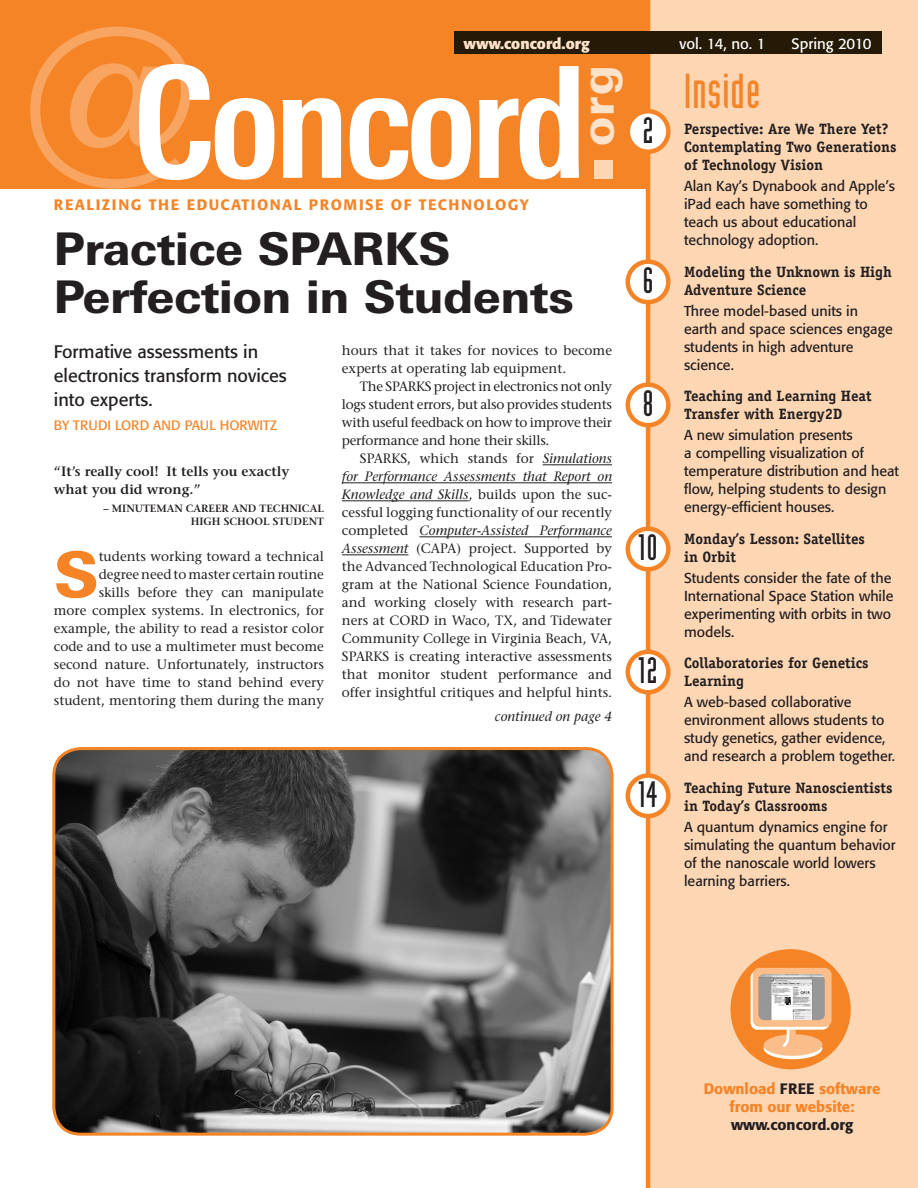
<style>
.page{position:relative;width:918px;height:1188px;background:#fff}
.page>*{position:absolute;margin:0;border:0;box-sizing:border-box;transform-origin:0 0}
.t1{font:700 condensed 154.5px "Linotype Univers";letter-spacing:-.035em;color:#fff}
.t2{font:800 63.3px "Linotype Univers Basic";color:#f58427}
.t3{font:48px "Industria Solid";letter-spacing:.025em;color:#f58427}
.t4{font:800 45px/48px "Linotype Univers Basic";color:#231f20}
.t5{font:800 45px "Linotype Univers Basic";color:#fee2ca}
.t6{font:36px "Industria Solid";color:#231f20}
.t7{font:18px/24px "Formata";color:#231f20}
.t8{font:700 15px/18px "Officina Serif";color:#231f20}
.t9{font:500 15px "Formata";letter-spacing:.1em;color:#f58427}
.t10{font:500 15px/18px "Formata";color:#f58427;text-align:center}
.t11{font:15px "Formata";letter-spacing:-.02em;color:#fff}
.t12{font:700 15px "Formata";color:#fee2ca}
.t13{font:500 15px "Formata";color:#231f20}
.t14{font:14.25px/18px "Formata";color:#231f20}
.t15{font:13.5px/18px "Stone Serif";color:#231f20;text-align:justify}
.t16{font:600 13.5px/18px "Stone Serif";color:#231f20}
.t17{font:13.5px "Formata";color:#f58427}
.t18{font:italic 13.5px "Stone Serif";color:#231f20}
.t19{font:600 10.5px/13.5px "Stone Serif";color:#231f20;text-align:right}
.s1{font-family:"Linotype Univers Basic";font-weight:400;font-stretch:normal;font-size:216px;color:#f9a562}
.s2{font-style:italic}
.s3{color:#231f20}
</style>
<div class="page">
<div style="left:0;top:0;width:918px;height:189px;background:#f58427"></div>
<div style="left:646px;top:0;width:272px;height:1188px;background:#fdd6b4"></div>
<div style="left:454px;top:31px;width:428px;height:23px;background:#251a05"></div>
<div style="left:594px;top:161px;width:18px;height:18px;background:#fdd6b4"></div>
<hr style="left:543px;top:464px;width:69px;height:1px;background:#231f20">
<hr style="left:342px;top:482px;width:270px;height:1px;background:#231f20">
<hr style="left:342px;top:500px;width:127px;height:1px;background:#231f20">
<hr style="left:419px;top:536px;width:193px;height:1px;background:#231f20">
<hr style="left:342px;top:554px;width:66px;height:1px;background:#231f20">
<svg style="left:628px;top:111px;width:40px;height:41px"></svg>
<div style="left:625px;top:109px;width:45px;height:45px;border:4px solid #f58427;border-radius:50%"></div>
<svg style="left:628px;top:262px;width:40px;height:40px"></svg>
<div style="left:625px;top:259px;width:45px;height:45px;border:4px solid #f58427;border-radius:50%"></div>
<svg style="left:628px;top:385px;width:40px;height:40px"></svg>
<div style="left:625px;top:382px;width:45px;height:45px;border:4px solid #f58427;border-radius:50%"></div>
<svg style="left:628px;top:529px;width:40px;height:40px"></svg>
<div style="left:625px;top:526px;width:45px;height:45px;border:4px solid #f58427;border-radius:50%"></div>
<svg style="left:628px;top:652px;width:40px;height:40px"></svg>
<div style="left:625px;top:649px;width:45px;height:45px;border:4px solid #f58427;border-radius:50%"></div>
<svg style="left:628px;top:775px;width:40px;height:41px"></svg>
<div style="left:625px;top:773px;width:45px;height:45px;border:4px solid #f58427;border-radius:50%"></div>
<div style="left:727px;top:946px;width:126px;height:126px;background:#fdd6b4"></div>
<div style="left:730px;top:949px;width:120px;height:120px;background:#f58427;border-radius:50%"></div>
<svg style="left:763px;top:1037px;width:59px;height:22px"></svg>
<div style="left:763px;top:1034px;width:59px;height:22px;background:#fbbd89;border-radius:50%"></div>
<svg style="left:750px;top:968px;width:81px;height:81px"></svg>
<img style="left:758px;top:974px;width:66px;height:46px">
<img style="left:54px;top:748px;width:558px;height:386px">
<div style="left:52px;top:747px;width:561px;height:388px;border:3px solid #f58427;border-radius:27px"></div>
<h1 class="t1" style="left:23px;top:31px;width:565px"><span class="s1">@</span>Concord</h1>
<p class="t12" style="left:463px;top:34px;width:128px">www.concord.org</p>
<p class="t11" style="left:679px;top:34px;width:87px">vol. 14, no. 1</p>
<p class="t11" style="left:791px;top:34px;width:82px">Spring 2010</p>
<h3 class="t5" style="left:570px;top:145px;width:82px;rotate:-90deg">org</h3>
<h3 class="t3" style="left:684px;top:65px;width:78px">Inside</h3>
<p class="t8" style="left:684px;top:120px;width:214px">Perspective: Are We There Yet?<br>Contemplating Two Generations of Technology Vision</p>
<p class="t14" style="left:684px;top:177px;width:213px">Alan Kay’s Dynabook and Apple’s iPad each have something to teach us about educational technology adoption.</p>
<p class="t8" style="left:684px;top:262px;width:209px">Modeling the Unknown is High<br>Adventure Science</p>
<p class="t14" style="left:684px;top:301px;width:210px">Three model-based units in earth and space sciences engage students in high adventure science.</p>
<p class="t8" style="left:684px;top:387px;width:189px">Teaching and Learning Heat<br>Transfer with Energy2D</p>
<p class="t14" style="left:684px;top:426px;width:216px">A new simulation presents<br>a compelling visualization of temperature distribution and heat flow, helping students to design energy-efficient houses.</p>
<p class="t8" style="left:684px;top:529px;width:182px">Monday’s Lesson: Satellites in Orbit</p>
<p class="t14" style="left:684px;top:568px;width:211px">Students consider the fate of the<br>International Space Station while experimenting with orbits in two models.</p>
<p class="t8" style="left:684px;top:654px;width:186px">Collaboratories for Genetics<br>Learning</p>
<p class="t14" style="left:684px;top:693px;width:213px">A web-based collaborative environment allows students to study genetics, gather evidence, and research a problem together.</p>
<p class="t8" style="left:684px;top:778px;width:210px">Teaching Future Nanoscientists in Today’s Classrooms</p>
<p class="t14" style="left:684px;top:817px;width:213px">A quantum dynamics engine for simulating the quantum behavior of the nanoscale world lowers learning barriers.</p>
<h3 class="t6" style="left:642px;top:111px;width:12px">2</h3>
<p class="t9" style="left:54px;top:195px;width:476px">Realizing the Educational Promise of Technology</p>
<h3 class="t4" style="left:54px;top:224px;width:521px">Practice SPARKS<br>Perfection in Students</h3>
<h3 class="t7" style="left:54px;top:340px;width:234px">Formative assessments in electronics transform novices into experts.</h3>
<p class="t17" style="left:54px;top:417px;width:225px">By Trudi Lord and Paul Horwitz</p>
<p class="t16" style="left:54px;top:462px;width:237px">“IT’S REALLY COOL! IT TELLS YOU EXACTLY<br>WHAT YOU DID WRONG.”</p>
<p class="t19" style="left:104px;top:501px;width:222px">– MINUTEMAN CAREER AND TECHNICAL<br>HIGH SCHOOL STUDENT</p>
<h2 class="t2" style="left:54px;top:536px;width:46px">S</h2>
<h3 class="t6" style="left:642px;top:261px;width:12px">6</h3>
<p class="t15" style="left:342px;top:342px;width:271px">hours that it takes for novices to become experts at operating lab equipment.</p>
<p class="t15" style="left:342px;top:378px;width:271px;text-indent:18px">The SPARKS project in electronics not only logs student errors, but also provides students with useful feedback on how to improve their performance and hone their skills.</p>
<p class="t15" style="left:342px;top:450px;width:272px;text-indent:18px">SPARKS, which stands for <span class="s2">Simulations for Performance Assessments that Report on Knowledge and Skills</span>, builds upon the suc&shy;cessful logging functionality of our recently completed <span class="s2">Computer-Assisted Performance Assessment</span> (CAPA) project. Supported by the Advanced Technological Education Pro&shy;gram at the National Science Foundation, and working closely with research part&shy;ners at CORD in Waco, TX, and Tidewater Community College in Virginia Beach, VA, SPARKS is creating interactive assessments that monitor student performance and offer insightful critiques and helpful hints.</p>
<h3 class="t6" style="left:642px;top:384px;width:12px">8</h3>
<h3 class="t6" style="left:638px;top:528px;width:20px">10</h3>
<p class="t15" style="left:54px;top:548px;width:272px;text-align:right">tudents working toward a technical<br>degree need to master certain routine<br>skills before they can manipulate<br>more complex systems. In electronics, for example, the ability to read a resistor color code and to use a multimeter must become second nature. Unfortunately, instructors do not have time to stand behind every student, mentoring them during the many</p>
<h3 class="t6" style="left:638px;top:651px;width:20px">12</h3>
<p class="t18" style="left:495px;top:708px;width:119px">continued on page 4</p>
<h3 class="t6" style="left:638px;top:775px;width:20px">14</h3>
<p class="t10" style="left:703px;top:1079px;width:178px">Download <span class="s3">free</span> software from our website:</p>
<p class="t13" style="left:731px;top:1115px;width:124px">www.concord.org</p>
</div>
